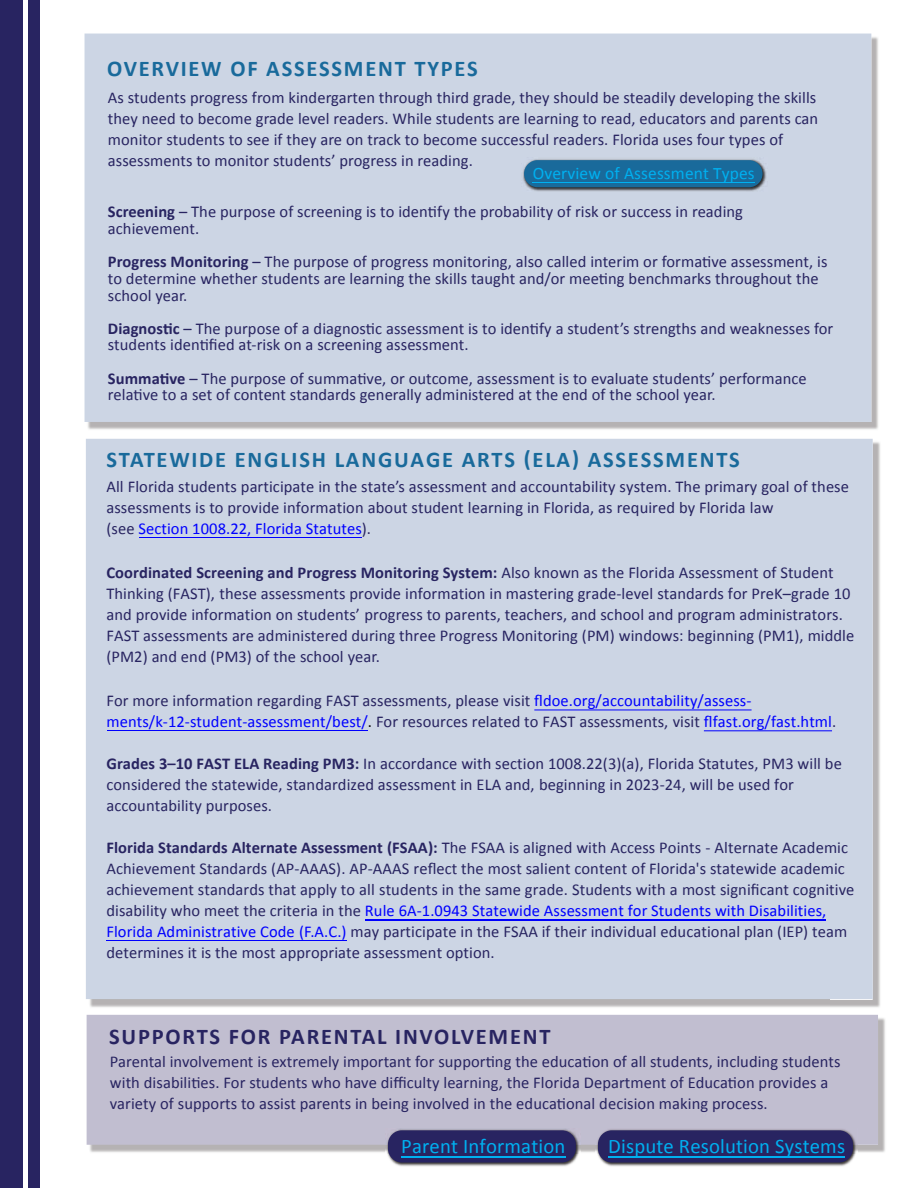
<style>
.page{position:relative;width:918px;height:1188px;background:#fff}
.page>*{position:absolute;margin:0;border:0;box-sizing:border-box;transform-origin:0 0}
.t1{font:700 22.5px "Calibri";letter-spacing:.08em;color:#196a9b}
.t2{font:700 22.5px "Calibri";letter-spacing:.08em;color:#282461}
.t3{font:20.7px "Calibri";letter-spacing:.01em;color:#00b0f0}
.t4{font:17.4px "Calibri";letter-spacing:.01em;color:#00b0f0}
.t5{font:16.5px/21px "Calibri";letter-spacing:.005em;color:#282461}
.s1{font-weight:700}
.s2{color:#00f}
.s3{color:#000}
</style>
<div class="page">
<div style="left:28px;top:0;width:12px;height:1188px;background:#282461"></div>
<div style="left:0;top:0;width:23px;height:1188px;background:#282461"></div>
<img style="left:828px;top:36px;width:50px;height:394px">
<div style="left:85px;top:34px;width:786px;height:388px;background:#ccd5e4"></div>
<img style="left:522px;top:158px;width:245px;height:34px">
<div style="left:524px;top:160px;width:239px;height:27px;background:#196a9b;border-radius:14px"></div>
<hr style="left:533px;top:182px;width:222px;height:1px;background:#00b0f0">
<img style="left:828px;top:442px;width:52px;height:566px">
<div style="left:86px;top:439px;width:787px;height:560px;background:#ccd5e4"></div>
<img style="left:858px;top:1018px;width:27px;height:135px">
<img style="left:90px;top:1145px;width:296px;height:7px">
<img style="left:580px;top:1145px;width:16px;height:7px">
<div style="left:87px;top:1015px;width:791px;height:130px;background:#c1bed0"></div>
<img style="left:386px;top:1128px;width:194px;height:39px">
<div style="left:388px;top:1130px;width:188px;height:33px;background:#282461;border-radius:14px"></div>
<hr style="left:401px;top:1157px;width:164px;height:1px;background:#00b0f0">
<img style="left:596px;top:1128px;width:262px;height:39px">
<div style="left:598px;top:1130px;width:255px;height:33px;background:#282461;border-radius:14px"></div>
<hr style="left:608px;top:1157px;width:237px;height:1px;background:#00b0f0">
<hr style="left:139px;top:537px;width:222px;height:1px;background:#00f">
<hr style="left:534px;top:710px;width:218px;height:1px;background:#00f">
<hr style="left:107px;top:730px;width:260px;height:1px;background:#00f">
<hr style="left:704px;top:731px;width:128px;height:1px;background:#00f">
<hr style="left:365px;top:919px;width:461px;height:1px;background:#00f">
<hr style="left:106px;top:940px;width:241px;height:1px;background:#00f">
<h1 class="t1" style="left:107px;top:53px;width:372px">OVERVIEW OF ASSESSMENT TYPES</h1>
<p class="t5" style="left:108px;top:86px;width:712px">As students progress from kindergarten through third grade, they should be steadily developing the skills they need to become grade level readers. While students are learning to read, educators and parents can monitor students to see if they are on track to become successful readers. Florida uses four types of assessments to monitor students’ progress in reading.</p>
<p class="t4" style="left:533px;top:161px;width:224px">Overview of Assessment Types</p>
<p class="t5" style="left:108px;top:203px;width:637px;line-height:16.6px"><span class="s1">Screening</span> – The purpose of screening is to identify the probability of risk or success in reading achievement.</p>
<p class="t5" style="left:108px;top:253px;width:721px;line-height:16.6px"><span class="s1">Progress Monitoring</span> – The purpose of progress monitoring, also called interim or formative assessment, is to determine whether students are learning the skills taught and/or meeting benchmarks throughout the school year.</p>
<p class="t5" style="left:108px;top:320px;width:727px;line-height:16.6px"><span class="s1">Diagnostic</span> – The purpose of a diagnostic assessment is to identify a student’s strengths and weaknesses for students identified at-risk on a screening assessment.</p>
<p class="t5" style="left:108px;top:370px;width:700px;line-height:16.6px"><span class="s1">Summative</span> – The purpose of summative, or outcome, assessment is to evaluate students’ performance relative to a set of content standards generally administered at the end of the school year.</p>
<p class="t1" style="left:106px;top:443px;width:635px">STATEWIDE ENGLISH LANGUAGE ARTS (ELA) ASSESSMENTS</p>
<p class="t5" style="left:106px;top:475px;width:744px">All Florida students participate in the state’s assessment and accountability system. The primary goal of these assessments is to provide information about student learning in Florida, as required by Florida law<br>(see <span class="s2">Section 1008.22, Florida Statutes</span>).</p>
<p class="t5" style="left:106px;top:562px;width:749px"><span class="s1">Coordinated Screening and Progress Monitoring System:</span> Also known as the Florida Assessment of Student Thinking (FAST), these assessments provide information in mastering grade-level standards for PreK–grade 10 and provide information on students’ progress to parents, teachers, and school and program administrators.<br>FAST assessments are administered during three Progress Monitoring (PM) windows: beginning (PM1), middle (PM2) and end (PM3) of the school year.</p>
<p class="t5" style="left:106px;top:690px;width:731px">For more information regarding FAST assessments, please visit <span class="s2">fldoe.org/accountability/assess&shy;ments/k-12-student-assessment/best/</span><span class="s3">.</span> For resources related to FAST assessments, visit <span class="s2">flfast.org/fast.html</span>.</p>
<p class="t5" style="left:106px;top:753px;width:737px"><span class="s1">Grades 3–10 FAST ELA Reading PM3:</span> In accordance with section 1008.22(3)(a), Florida Statutes, PM3 will be considered the statewide, standardized assessment in ELA and, beginning in 2023-24, will be used for accountability purposes.</p>
<p class="t5" style="left:106px;top:837px;width:750px"><span class="s1">Florida Standards Alternate Assessment (FSAA):</span> The FSAA is aligned with Access Points - Alternate Academic Achievement Standards (AP-AAAS). AP-AAAS reflect the most salient content of Florida's statewide academic achievement standards that apply to all students in the same grade. Students with a most significant cognitive disability who meet the criteria in the <span class="s2">Rule 6A-1.0943 Statewide Assessment for Students with Disabilities, Florida Administrative Code (F.A.C.)</span> may participate in the FSAA if their individual educational plan (IEP) team determines it is the most appropriate assessment option.</p>
<p class="t2" style="left:109px;top:1020px;width:443px">SUPPORTS FOR PARENTAL INVOLVEMENT</p>
<p class="t5" style="left:110px;top:1051px;width:732px">Parental involvement is extremely important for supporting the education of all students, including students with disabilities. For students who have difficulty learning, the Florida Department of Education provides a variety of supports to assist parents in being involved in the educational decision making process.</p>
<p class="t3" style="left:401px;top:1132px;width:166px">Parent Information</p>
<p class="t3" style="left:608px;top:1132px;width:238px">Dispute Resolution Systems</p>
</div>
